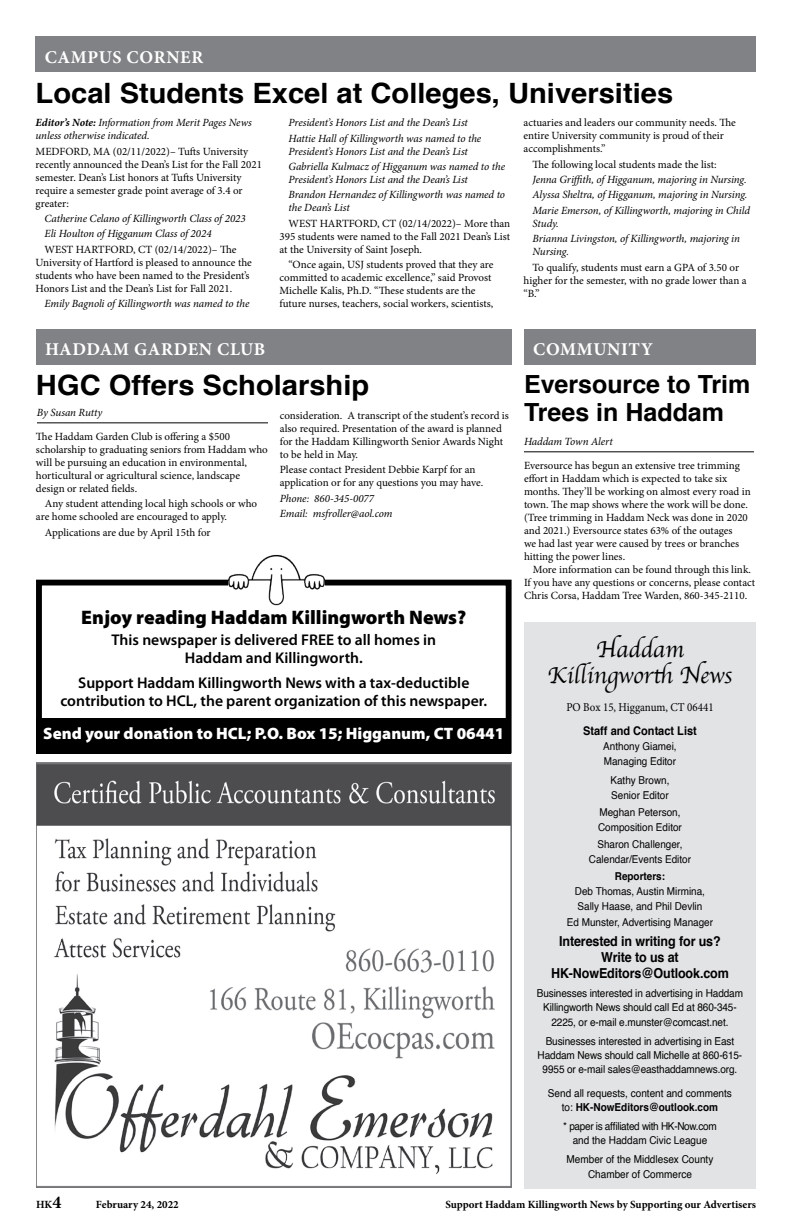
<style>
.page{position:relative;width:792px;height:1224px;background:#fff}
.page>*{position:absolute;margin:0;border:0;box-sizing:border-box;transform-origin:0 0}
.t1{font:700 28px "Helvetica";color:#000;scale:1.04 1}
.t2{font:700 25px/28px "Helvetica";color:#000}
.t3{font:24.2px/26px "Apple Chancery";color:#000;text-align:center}
.t4{font:900 19.6px "Myriad Pro";color:#000}
.t5{font:700 18px "Minion Pro";letter-spacing:.035em;color:#fff}
.t6{font:900 16.5px "Myriad Pro";color:#fff}
.t7{font:600 15.6px/18.7px "Myriad Pro";color:#000;text-align:center}
.t8{font:700 13.7px/15.8px "Helvetica";letter-spacing:-.01em;color:#000;text-align:center;scale:.92 1}
.t9{font:12px "Minion Pro";color:#000;scale:.92 1}
.t10{font:700 12px "Helvetica";color:#000;scale:.92 1}
.t11{font:11px/13px "Minion Pro";color:#000}
.t12{font:italic 11px/15.3px "Minion Pro";letter-spacing:-.01em;color:#000}
.t13{font:700 11px "Minion Pro";color:#000}
.t14{font:10.9px/14.2px "Helvetica";color:#000;text-align:center;scale:.92 1}
.t15{font:10.9px/14.2px "Helvetica";letter-spacing:-.03em;color:#000;text-align:center;scale:.92 1}
.t16{font:700 10.9px "Helvetica";color:#000;scale:.92 1}
.s1{font-weight:700}
.s2{font-size:18px}
</style>
<div class="page">
<div style="left:524px;top:622px;width:232px;height:566px;background:#e2e3e4"></div>
<div style="left:36px;top:580px;width:476px;height:173px;border:6px solid #000"></div>
<img style="left:229px;top:555px;width:96px;height:51px">
<div style="left:36px;top:718px;width:475px;height:35px;background:#000"></div>
<img style="left:36px;top:763px;width:476px;height:425px">
<div style="left:36px;top:36px;width:720px;height:36px;background:#808285"></div>
<div style="left:36px;top:329px;width:476px;height:35px;background:#808285"></div>
<hr style="left:37px;top:423px;width:231px;height:1px;background:#000">
<hr style="left:524px;top:452px;width:230px;height:1px;background:#000">
<div style="left:524px;top:329px;width:232px;height:35px;background:#808285"></div>
<h3 class="t5" style="left:45px;top:44px;width:160px">CAMPUS CORNER</h3>
<h1 class="t1" style="left:36px;top:70px;width:615px">Local Students Excel at Colleges, Universities</h1>
<p class="t12" style="left:36px;top:116px;width:218px;line-height:13px"><span class="s1">Editor’s Note:</span> Information from Merit Pages News unless otherwise indicated.</p>
<p class="t11" style="left:36px;top:145px;width:228px">MEDFORD, MA (02/11/2022)– Tufts University recently announced the Dean’s List for the Fall 2021 semester. Dean’s List honors at Tufts University require a semester grade point average of 3.4 or greater:</p>
<p class="t12" style="left:45px;top:211px;width:203px">Catherine Celano of Killingworth Class of 2023<br>Eli Houlton of Higganum Class of 2024</p>
<p class="t11" style="left:36px;top:243px;width:218px;text-indent:9px">WEST HARTFORD, CT (02/14/2022)– The University of Hartford is pleased to announce the students who have been named to the President’s Honors List and the Dean’s List for Fall 2021.</p>
<p class="t12" style="left:45px;top:296px;width:206px">Emily Bagnoli of Killingworth was named to the</p>
<h3 class="t5" style="left:45px;top:337px;width:222px">HADDAM GARDEN CLUB</h3>
<p class="t12" style="left:289px;top:115px;width:194px">President’s Honors List and the Dean’s List<br>Hattie Hall of Killingworth was named to the</p>
<p class="t12" style="left:289px;top:144px;width:218px">President’s Honors List and the Dean’s List<br>Gabriella Kulmacz of Higganum was named to the</p>
<p class="t12" style="left:289px;top:172px;width:218px">President’s Honors List and the Dean’s List<br>Brandon Hernandez of Killingworth was named to</p>
<p class="t12" style="left:289px;top:200px;width:63px">the Dean’s List</p>
<p class="t11" style="left:280px;top:217px;width:232px;text-align:justify;text-indent:9px">WEST HARTFORD, CT (02/14/2022)– More than 395 students were named to the Fall 2021 Dean’s List at the University of Saint Joseph.</p>
<p class="t11" style="left:280px;top:258px;width:215px;text-indent:9px">“Once again, USJ students proved that they are committed to academic excellence,” said Provost Michelle Kalis, Ph.D. “These students are the future nurses, teachers, social workers, scientists,</p>
<h1 class="t1" style="left:36px;top:363px;width:322px">HGC Offers Scholarship</h1>
<p class="t12" style="left:37px;top:405px;width:67px">By Susan Rutty</p>
<p class="t11" style="left:280px;top:409px;width:231px">consideration. A transcript of the student’s record is also required. Presentation of the award is planned for the Haddam Killingworth Senior Awards Night to be held in May.</p>
<p class="t11" style="left:280px;top:463px;width:205px">Please contact President Debbie Karpf for an application or for any questions you may have.</p>
<p class="t12" style="left:280px;top:491px;width:114px">Phone: 860-345-0077<br>Email: msfroller@aol.com</p>
<p class="t11" style="left:36px;top:430px;width:233px">The Haddam Garden Club is offering a $500 scholarship to graduating seniors from Haddam who will be pursuing an education in environmental, horticultural or agricultural science, landscape design or related fields.</p>
<p class="t11" style="left:36px;top:497px;width:223px;text-indent:9px">Any student attending local high schools or who are home schooled are encouraged to apply.</p>
<p class="t11" style="left:45px;top:526px;width:167px">Applications are due by April 15th for</p>
<h3 class="t4" style="left:81px;top:604px;width:386px">Enjoy reading Haddam Killingworth News?</h3>
<h3 class="t7" style="left:112px;top:630px;width:326px">This newspaper is delivered FREE to all homes in<br>Haddam and Killingworth.</h3>
<h3 class="t7" style="left:60px;top:673px;width:428px">Support Haddam Killingworth News with a tax-deductible contribution to HCL, the parent organization of this newspaper.</h3>
<h3 class="t6" style="left:43px;top:723px;width:463px">Send your donation to HCL; P.O. Box 15; Higganum, CT 06441</h3>
<p class="t11" style="left:524px;top:116px;width:214px">actuaries and leaders our community needs. The entire University community is proud of their accomplishments.”</p>
<p class="t11" style="left:533px;top:158px;width:186px">The following local students made the list:</p>
<p class="t12" style="left:533px;top:172px;width:219px">Jenna Griffith, of Higganum, majoring in Nursing.<br>Alyssa Sheltra, of Higganum, majoring in Nursing.<br>Marie Emerson, of Killingworth, majoring in Child</p>
<p class="t12" style="left:533px;top:216px;width:209px">Study.<br>Brianna Livingston, of Killingworth, majoring in</p>
<p class="t12" style="left:533px;top:244px;width:38px">Nursing.</p>
<p class="t11" style="left:524px;top:261px;width:225px;text-indent:9px">To qualify, students must earn a GPA of 3.50 or higher for the semester, with no grade lower than a “B.”</p>
<h3 class="t5" style="left:533px;top:337px;width:121px">COMMUNITY</h3>
<h2 class="t2" style="left:524px;top:370px;width:228px">Eversource to Trim<br>Trees in Haddam</h2>
<p class="t12" style="left:524px;top:434px;width:90px">Haddam Town Alert</p>
<p class="t11" style="left:524px;top:459px;width:228px">Eversource has begun an extensive tree trimming effort in Haddam which is expected to take six months. They’ll be working on almost every road in town. The map shows where the work will be done. (Tree trimming in Haddam Neck was done in 2020 and 2021.) Eversource states 63% of the outages<br>we had last year were caused by trees or branches hitting the power lines.</p>
<p class="t11" style="left:524px;top:563px;width:233px;text-indent:9px">More information can be found through this link.<br>If you have any questions or concerns, please contact<br>Chris Corsa, Haddam Tree Warden, 860-345-2110.</p>
<h3 class="t3" style="left:547px;top:637px;width:186px">Haddam<br>Killingworth News</h3>
<p class="t9" style="left:566px;top:699px;width:162px">PO Box 15, Higganum, CT 06441</p>
<p class="t10" style="left:583px;top:721px;width:125px">Staff and Contact List</p>
<p class="t14" style="left:603px;top:739px;width:81px;line-height:15.2px;text-align:left">Anthony Giamei,<br>Managing Editor</p>
<p class="t14" style="left:610px;top:773px;width:66px;line-height:15.2px;text-align:left">Kathy Brown,<br>Senior Editor</p>
<p class="t14" style="left:598px;top:805px;width:93px;line-height:15.2px;text-align:left">Meghan Peterson,<br>Composition Editor</p>
<p class="t14" style="left:589px;top:837px;width:112px;line-height:15.2px">Sharon Challenger,<br>Calendar/Events Editor</p>
<p class="t16" style="left:615px;top:867px;width:56px">Reporters:</p>
<p class="t14" style="left:567px;top:884px;width:160px;line-height:15.5px">Deb Thomas, Austin Mirmina,<br>Sally Haase, and Phil Devlin<br>Ed Munster, Advertising Manager</p>
<p class="t8" style="left:551px;top:934px;width:195px">Interested in writing for us?<br>Write to us at<br>HK-NowEditors@Outlook.com</p>
<p class="t14" style="left:537px;top:987px;width:226px">Businesses interested in advertising in Haddam<br>Killingworth News should call Ed at 860-345-<br>2225, or e-mail e.munster@comcast.net.</p>
<p class="t14" style="left:538px;top:1034px;width:224px">Businesses interested in advertising in East<br>Haddam News should call Michelle at 860-615-<br>9955 or e-mail sales@easthaddamnews.org.</p>
<p class="t14" style="left:548px;top:1086px;width:201px">Send all requests, content and comments to: <span class="s1">HK-NowEditors@outlook.com</span></p>
<p class="t15" style="left:563px;top:1120px;width:168px">* paper is affiliated with HK-Now.com and the Haddam Civic League</p>
<p class="t14" style="left:567px;top:1153px;width:161px">Member of the Middlesex County<br>Chamber of Commerce</p>
<p class="t13" style="left:36px;top:1197px;width:27px">HK<span class="s2">4</span></p>
<p class="t13" style="left:96px;top:1197px;width:84px">February 24, 2022</p>
<p class="t13" style="left:445px;top:1197px;width:312px">Support Haddam Killingworth News by Supporting our Advertisers</p>
</div>
